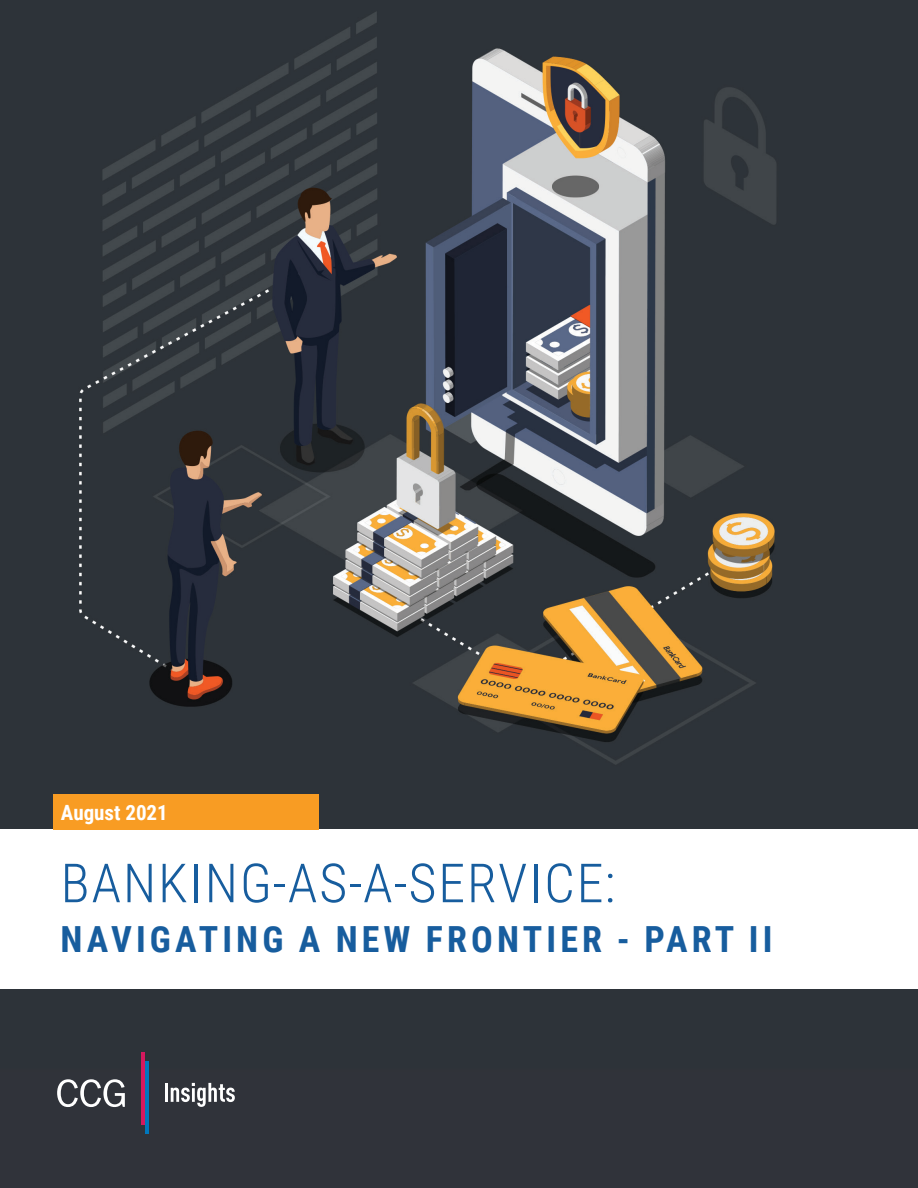
<style>
.page{position:relative;width:918px;height:1188px;background:#fff}
.page>*{position:absolute;margin:0;border:0;box-sizing:border-box;transform-origin:0 0}
.t1{font:300 54px "Roboto Condensed";letter-spacing:.035em;color:#175d9e}
.t2{font:700 36px "Roboto Condensed";letter-spacing:.115em;color:#175d9e}
.t3{font:700 21px "Roboto Condensed";color:#fff}
</style>
<div class="page">
<img style="left:0;top:0;width:918px;height:1188px">
<div style="left:0;top:830px;width:918px;height:159px;background:#fff"></div>
<div style="left:53px;top:794px;width:265px;height:36px;background:#f89c23"></div>
<svg style="left:57px;top:1079px;width:68px;height:28px"></svg>
<hr style="left:165px;top:1083px;width:3px;height:19px;background:#fff">
<svg style="left:171px;top:1083px;width:64px;height:24px"></svg>
<hr style="left:141px;top:1053px;width:4px;height:72px;background:#d5195e">
<hr style="left:145px;top:1061px;width:4px;height:72px;background:#0077bd">
<p class="t3" style="left:61px;top:798px;width:108px">August 2021</p>
<h1 class="t1" style="left:61px;top:845px;width:556px">BANKING-AS-A-SERVICE:</h1>
<p class="t2" style="left:60px;top:914px;width:714px">NAVIGATING A NEW FRONTIER - PART II</p>
</div>
